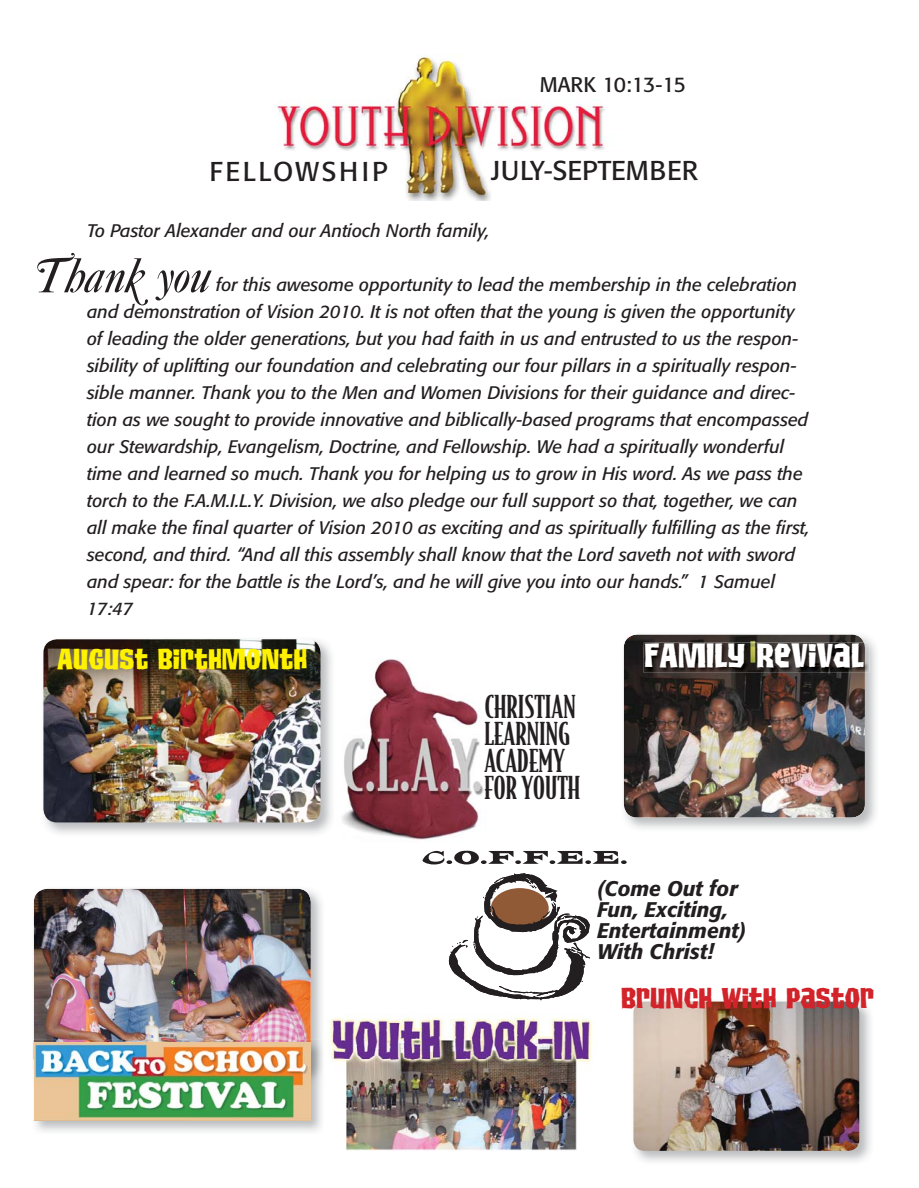
<style>
.page{position:relative;width:919px;height:1188px;background:#fff}
.page>*{position:absolute;margin:0;border:0;box-sizing:border-box;transform-origin:0 0}
.t1{font:italic 51px "Caslon No 540 Swa D";color:#231f20}
.t2{font:33.6px "Tiki Island";color:#fff;scale:1.25 1}
.t3{font:500 30px/27px "Bodega Serif";color:#231f20}
.t4{font:28.8px "Tiki Island";color:#fff200;scale:1.25 1}
.t5{font:28.8px "Tiki Island";color:#d2232a;scale:1.25 1}
.t6{font:27px "Formata";color:#231f20}
.t7{font:27px "Formata";letter-spacing:.1em;color:#231f20}
.t8{font:italic 500 21px/21px "Formata";color:#231f20}
.t9{font:21px "Formata";letter-spacing:-.02em;color:#231f20}
.t10{font:italic 18px/27px "Formata";color:#231f20}
</style>
<div class="page">
<img style="left:336px;top:659px;width:154px;height:183px;border-radius:13px">
<img style="left:328px;top:1016px;width:265px;height:135px">
<img style="left:277px;top:55px;width:328px;height:146px">
<img style="left:43px;top:640px;width:289px;height:194px">
<img style="left:43px;top:639px;width:277px;height:183px;border-radius:14px">
<img style="left:624px;top:634px;width:252px;height:195px">
<img style="left:623px;top:634px;width:241px;height:184px;border-radius:13px">
<img style="left:34px;top:889px;width:277px;height:151px">
<img style="left:643px;top:643px;width:225px;height:30px">
<img style="left:32px;top:1040px;width:291px;height:92px">
<img style="left:34px;top:1042px;width:276px;height:78px">
<svg style="left:448px;top:873px;width:141px;height:127px"></svg>
<svg style="left:422px;top:850px;width:204px;height:14px"></svg>
<img style="left:633px;top:1001px;width:238px;height:161px">
<img style="left:633px;top:1002px;width:225px;height:149px;border-radius:11px">
<p class="t7" style="left:209px;top:159px;width:180px">FELLOWSHIP</p>
<p class="t9" style="left:539px;top:75px;width:148px">MARK 10:13-15</p>
<p class="t6" style="left:491px;top:158px;width:208px">JULY-SEPTEMBER</p>
<p class="t10" style="left:87px;top:219px;width:403px">To Pastor Alexander and our Antioch North family,</p>
<p class="t10" style="left:87px;top:273px;width:723px;text-indent:129px">for this awesome opportunity to lead the membership in the celebration and demonstration of Vision 2010. It is not often that the young is given the opportunity of leading the older generations, but you had faith in us and entrusted to us the respon&shy;sibility of uplifting our foundation and celebrating our four pillars in a spiritually respon&shy;sible manner. Thank you to the Men and Women Divisions for their guidance and direc&shy;tion as we sought to provide innovative and biblically-based programs that encompassed our Stewardship, Evangelism, Doctrine, and Fellowship. We had a spiritually wonderful time and learned so much. Thank you for helping us to grow in His word. As we pass the torch to the F.A.M.I.L.Y. Division, we also pledge our full support so that, together, we can all make the final quarter of Vision 2010 as exciting and as spiritually fulfilling as the first, second, and third. “And all this assembly shall know that the Lord saveth not with sword and spear: for the battle is the Lord’s, and he will give you into our hands.” 1 Samuel 17:47</p>
<p class="t1" style="left:33px;top:255px;width:179px">Thank you</p>
<p class="t4" style="left:57px;top:641px;width:201px">AUGUST BIRTHMONTH</p>
<p class="t2" style="left:643px;top:635px;width:178px">FAMILY REVIVAL</p>
<p class="t3" style="left:484px;top:695px;width:97px">CHRISTIAN<br>LEARNING<br>ACADEMY<br>FOR YOUTH</p>
<p class="t8" style="left:596px;top:880px;width:151px">(Come Out for<br>Fun, Exciting,<br>Entertainment)<br>With Christ!</p>
<p class="t5" style="left:620px;top:980px;width:204px">BRUNCH WITH PASTOR</p>
</div>
